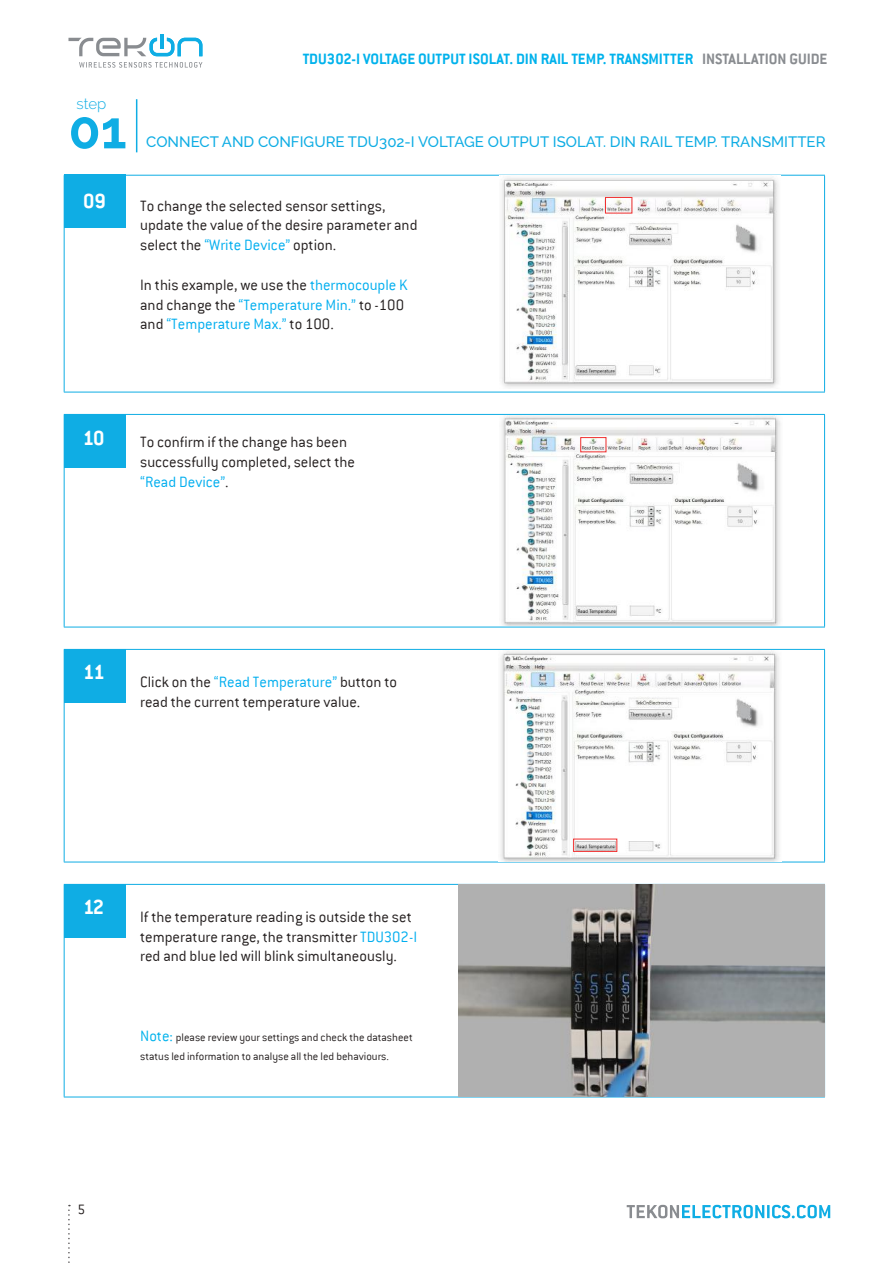
<style>
.page{position:relative;width:893px;height:1263px;background:#fff}
.page>*{position:absolute;margin:0;border:0;box-sizing:border-box;transform-origin:0 0}
.t1{font:700 52.5px "Raleway";color:#0fade4}
.t2{font:700 22.5px "Conduit ITC";letter-spacing:-.045em;color:#fff}
.t3{font:300 16.5px/19.8px "Conduit ITC";color:#241f1f}
.t4{font:700 16.5px "Conduit ITC";color:#00b2ec}
.t5{font:500 15px "Raleway";color:#0fade4}
.t6{font:300 15px "Raleway";color:#0fade4}
.t7{font:300 15px "Conduit ITC";color:#241f1f}
.t8{font:300 12px/19.8px "Conduit ITC";color:#241f1f}
.s1{color:#898c90}
.s2{color:#00aeef}
.s3{font-size:16.5px;color:#00b2ec}
</style>
<div class="page">
<hr style="left:136px;top:99px;width:1px;height:53px;background:#0fade4">
<svg style="left:627px;top:1205px;width:203px;height:13px"></svg>
<svg style="left:68px;top:1205px;width:2px;height:58px"></svg>
<svg style="left:68px;top:34px;width:134px;height:22px"></svg>
<svg style="left:79px;top:62px;width:123px;height:6px"></svg>
<hr style="left:64px;top:175px;width:761px;height:1px;background:#0fade4">
<hr style="left:64px;top:176px;width:1px;height:216px;background:#0fade4">
<hr style="left:824px;top:176px;width:1px;height:216px;background:#0fade4">
<hr style="left:64px;top:392px;width:761px;height:1px;background:#0fade4">
<hr style="left:64px;top:414px;width:761px;height:1px;background:#0fade4">
<hr style="left:64px;top:415px;width:1px;height:212px;background:#0fade4">
<hr style="left:824px;top:415px;width:1px;height:212px;background:#0fade4">
<hr style="left:64px;top:627px;width:761px;height:1px;background:#0fade4">
<hr style="left:64px;top:649px;width:761px;height:1px;background:#0fade4">
<hr style="left:64px;top:650px;width:1px;height:212px;background:#0fade4">
<hr style="left:824px;top:650px;width:1px;height:212px;background:#0fade4">
<hr style="left:64px;top:862px;width:761px;height:1px;background:#0fade4">
<hr style="left:64px;top:884px;width:761px;height:1px;background:#0fade4">
<hr style="left:64px;top:885px;width:1px;height:211px;background:#0fade4">
<hr style="left:824px;top:885px;width:1px;height:211px;background:#0fade4">
<hr style="left:64px;top:1096px;width:761px;height:1px;background:#0fade4">
<div style="left:64px;top:174px;width:62px;height:53px;background:#0fade4"></div>
<div style="left:64px;top:415px;width:62px;height:53px;background:#0fade4"></div>
<img style="left:502px;top:177px;width:276px;height:211px">
<img style="left:501px;top:416px;width:279px;height:209px">
<div style="left:605px;top:197px;width:27px;height:16px;border:1px solid #f13030"></div>
<img style="left:500px;top:651px;width:279px;height:210px">
<div style="left:573px;top:839px;width:44px;height:13px;border:1px solid #f13030"></div>
<div style="left:64px;top:649px;width:62px;height:53px;background:#0fade4"></div>
<div style="left:580px;top:437px;width:26px;height:15px;border:1px solid #f13030"></div>
<img style="left:458px;top:885px;width:366px;height:212px">
<div style="left:64px;top:884px;width:62px;height:53px;background:#0fade4"></div>
<p class="t6" style="left:77px;top:95px;width:31px">step</p>
<h1 class="t1" style="left:68px;top:100px;width:60px">01</h1>
<p class="t4" style="left:303px;top:49px;width:526px">TDU302-I VOLTAGE OUTPUT ISOLAT. DIN RAIL TEMP. TRANSMITTER <span class="s1">INSTALLATION GUIDE</span></p>
<p class="t5" style="left:146px;top:133px;width:681px">CONNECT AND CONFIGURE TDU302-I VOLTAGE OUTPUT ISOLAT. DIN RAIL TEMP. TRANSMITTER</p>
<h2 class="t2" style="left:83px;top:188px;width:24px">09</h2>
<p class="t3" style="left:140px;top:196px;width:279px">To change the selected sensor settings, update the value of the desire parameter and select the <span class="s2">“Write Device”</span> option.</p>
<p class="t3" style="left:140px;top:275px;width:269px">In this example, we use the <span class="s2">thermocouple K </span>and change the <span class="s2">“Temperature Min.”</span> to -100 and <span class="s2">“Temperature Max.”</span> to 100.</p>
<h2 class="t2" style="left:83px;top:425px;width:23px">10</h2>
<p class="t3" style="left:140px;top:432px;width:216px">To confirm if the change has been successfully completed, select the <span class="s2">“Read Device”</span>.</p>
<h2 class="t2" style="left:83px;top:659px;width:23px">11</h2>
<p class="t3" style="left:140px;top:672px;width:258px">Click on the <span class="s2">“Read Temperature”</span> button to read the current temperature value.</p>
<h2 class="t2" style="left:83px;top:894px;width:23px">12</h2>
<p class="t3" style="left:140px;top:907px;width:278px">If the temperature reading is outside the set temperature range, the transmitter <span class="s2">TDU302-I </span>red and blue led will blink simultaneously.</p>
<p class="t8" style="left:140px;top:1027px;width:274px"><span class="s3">Note:</span> please review your settings and check the datasheet status led information to analyse all the led behaviours.</p>
<p class="t7" style="left:77px;top:1201px;width:9px">5</p>
</div>
